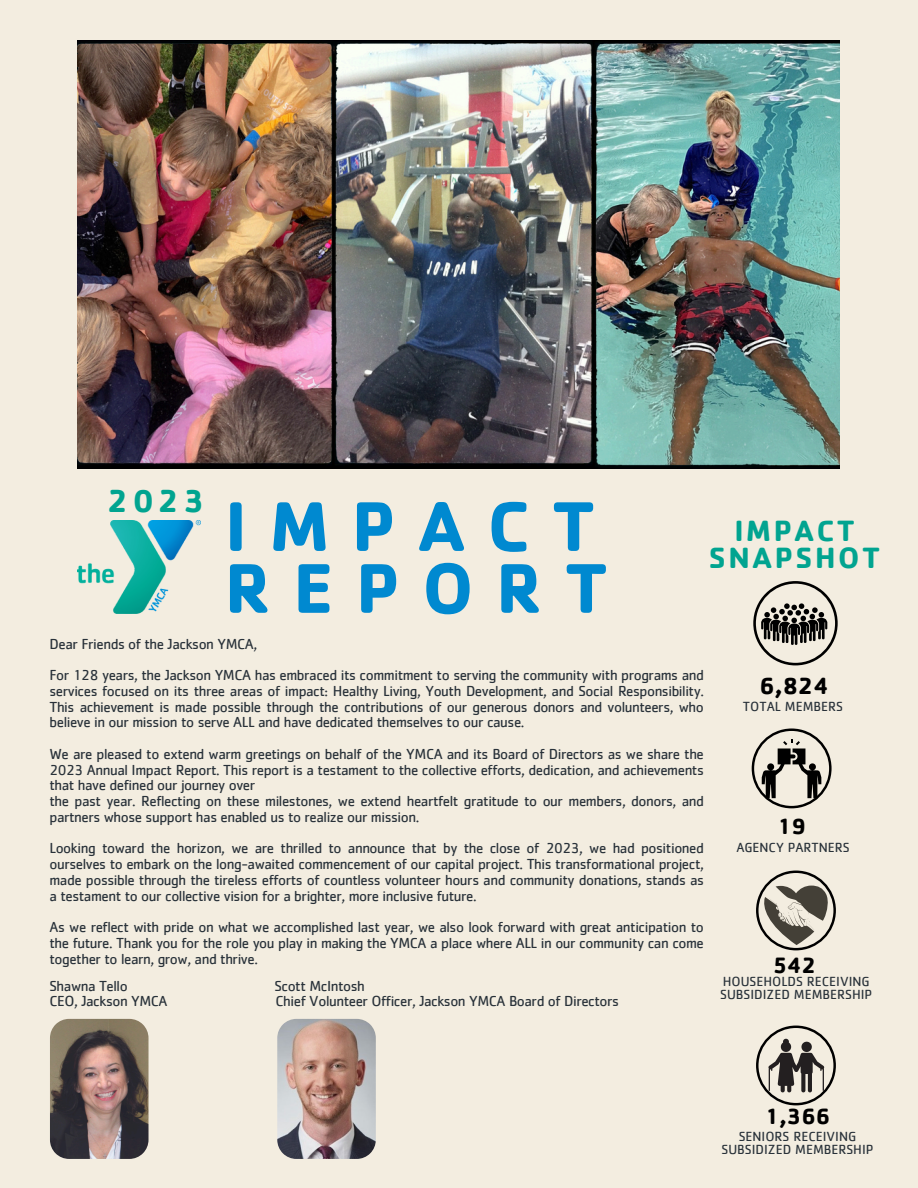
<style>
.page{position:relative;width:918px;height:1188px;background:#f3ede0}
.page>*{position:absolute;margin:0;border:0;box-sizing:border-box;transform-origin:0 0}
.t1{font:700 72.75px/61.8px "Cachet";letter-spacing:.31em;color:#0089d0}
.t2{font:700 33px "Cachet";color:#01a490}
.t3{font:700 30.3px/27px "Cachet";letter-spacing:.085em;color:#01a490;text-align:center}
.t4{font:700 24.3px "Cachet";color:#000}
.t5{font:700 22.95px "Cachet";color:#000}
.t6{font:15px/15.8px "Cachet";letter-spacing:-.03em;color:#283139;text-align:justify}
.t7{font:13.65px/13.5px "Cachet";color:#283139}
</style>
<div class="page">
<img style="left:78px;top:520px;width:123px;height:94px">
<img style="left:78px;top:40px;width:762px;height:429px">
<svg style="left:753px;top:581px;width:85px;height:84px"></svg>
<svg style="left:752px;top:729px;width:80px;height:79px"></svg>
<svg style="left:756px;top:871px;width:80px;height:79px"></svg>
<svg style="left:756px;top:1026px;width:80px;height:79px"></svg>
<img style="left:50px;top:1019px;width:99px;height:140px">
<img style="left:277px;top:1019px;width:99px;height:140px">
<p class="t2" style="left:107px;top:479px;width:99px">2023</p>
<p class="t1" style="left:225px;top:493px;width:385px">IMPACT<br>REPORT</p>
<h1 class="t6" style="left:50px;top:636px;width:209px">Dear Friends of the Jackson YMCA,</h1>
<p class="t6" style="left:50px;top:668px;width:656px">For 128 years, the Jackson YMCA has embraced its commitment to serving the community with programs and services focused on its three areas of impact: Healthy Living, Youth Development, and Social Responsibility.<br>This achievement is made possible through the contributions of our generous donors and volunteers, who believe in our mission to serve ALL and have dedicated themselves to our cause.</p>
<p class="t6" style="left:50px;top:747px;width:656px">We are pleased to extend warm greetings on behalf of the YMCA and its Board of Directors as we share the 2023 Annual Impact Report. This report is a testament to the collective efforts, dedication, and achievements that have defined our journey over</p>
<p class="t6" style="left:50px;top:794px;width:656px">the past year. Reflecting on these milestones, we extend heartfelt gratitude to our members, donors, and partners whose support has enabled us to realize our mission.</p>
<p class="t6" style="left:50px;top:841px;width:656px">Looking toward the horizon, we are thrilled to announce that by the close of 2023, we had positioned ourselves to embark on the long-awaited commencement of our capital project. This transformational project, made possible through the tireless efforts of countless volunteer hours and community donations, stands as a testament to our collective vision for a brighter, more inclusive future.</p>
<p class="t6" style="left:50px;top:920px;width:656px">As we reflect with pride on what we accomplished last year, we also look forward with great anticipation to the future. Thank you for the role you play in making the YMCA a place where ALL in our community can come together to learn, grow, and thrive.</p>
<p class="t6" style="left:50px;top:978px;width:80px">Shawna Tello</p>
<p class="t6" style="left:274px;top:978px;width:92px">Scott McIntosh</p>
<p class="t6" style="left:50px;top:994px;width:120px">CEO, Jackson YMCA</p>
<p class="t6" style="left:276px;top:994px;width:345px">Chief Volunteer Officer, Jackson YMCA Board of Directors</p>
<p class="t3" style="left:709px;top:517px;width:173px">IMPACT<br>SNAPSHOT</p>
<h3 class="t4" style="left:759px;top:670px;width:71px">6,824</h3>
<h2 class="t7" style="left:743px;top:700px;width:102px">TOTAL MEMBERS</h2>
<h4 class="t5" style="left:777px;top:811px;width:30px">19</h4>
<p class="t7" style="left:736px;top:842px;width:115px">AGENCY PARTNERS</p>
<p class="t5" style="left:773px;top:950px;width:45px">542</p>
<h2 class="t7" style="left:720px;top:975px;width:153px">HOUSEHOLDS RECEIVING<br>SUBSIDIZED MEMBERSHIP</h2>
<p class="t5" style="left:765px;top:1101px;width:67px">1,366</p>
<p class="t7" style="left:722px;top:1130px;width:153px;text-align:center">SENIORS RECEIVING<br>SUBSIDIZED MEMBERSHIP</p>
</div>
